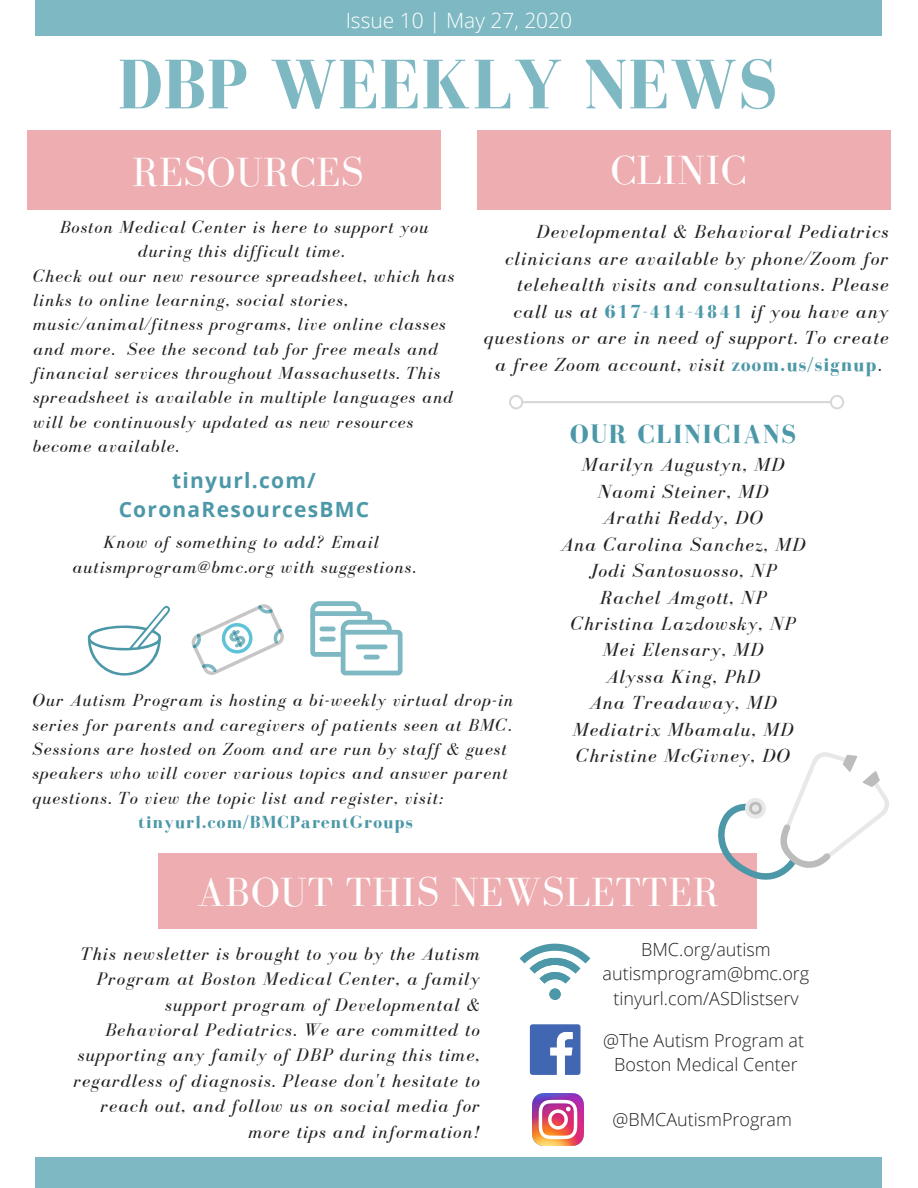
<style>
.page{position:relative;width:918px;height:1188px;background:#fff}
.page>*{position:absolute;margin:0;border:0;box-sizing:border-box;transform-origin:0 0}
.t1{font:700 72px "Bodoni FLF";letter-spacing:.01em;color:#7eb9c3}
.t2{font:42px "Bodoni FLF";letter-spacing:.01em;color:#fff}
.t3{font:700 27px "Bodoni FLF";letter-spacing:.06em;color:#4c98a8}
.t4{font:700 21px/28.5px "Open Sans";letter-spacing:.06em;color:#4c98a8;text-align:center}
.t5{font:300 21px "Open Sans";color:#fff}
.t6{font:italic 19.5px/26.4px "Bodoni FLF";letter-spacing:.06em;color:#222;text-align:center}
.t7{font:italic 18.75px/25.3px "Bodoni FLF";letter-spacing:.06em;color:#222;text-align:right}
.t8{font:italic 18px/24.3px "Bodoni FLF";letter-spacing:.06em;color:#222;text-align:center}
.t9{font:300 18px/24.8px "Open Sans";color:#222;text-align:center}
.t10{font:700 18px "Bodoni FLF";letter-spacing:.06em;color:#4c98a8}
.s1{font-weight:700;font-style:normal;color:#4c98a8}
.s2{font-style:normal}
</style>
<div class="page">
<div style="left:36px;top:1157px;width:846px;height:31px;background:#7eb9c3"></div>
<div style="left:36px;top:0;width:846px;height:36px;background:#7eb9c3"></div>
<div style="left:159px;top:853px;width:598px;height:76px;background:#eeadb0"></div>
<svg style="left:192px;top:604px;width:92px;height:71px"></svg>
<svg style="left:530px;top:1024px;width:50px;height:51px"></svg>
<img style="left:532px;top:1094px;width:52px;height:52px">
<svg style="left:520px;top:944px;width:70px;height:56px"></svg>
<div style="left:549px;top:988px;width:12px;height:12px;background:#4c98a8;border-radius:50%"></div>
<div style="left:27px;top:130px;width:414px;height:80px;background:#eeadb0"></div>
<div style="left:477px;top:130px;width:414px;height:80px;background:#eeadb0"></div>
<svg style="left:509px;top:395px;width:335px;height:14px"></svg>
<svg style="left:88px;top:606px;width:82px;height:70px"></svg>
<svg style="left:310px;top:601px;width:93px;height:74px"></svg>
<hr style="left:356px;top:645px;width:32px;height:4px;background:#7eb9c3;border-radius:2px">
<hr style="left:364px;top:655px;width:16px;height:4px;background:#7eb9c3;border-radius:2px">
<svg style="left:718px;top:752px;width:171px;height:128px"></svg>
<p class="t5" style="left:346px;top:6px;width:228px">Issue 10 | May 27, 2020</p>
<h1 class="t1" style="left:117px;top:45px;width:662px">DBP WEEKLY NEWS</h1>
<h2 class="t2" style="left:132px;top:150px;width:233px">RESOURCES</h2>
<h2 class="t2" style="left:610px;top:147px;width:138px">CLINIC</h2>
<p class="t8" style="left:60px;top:215px;width:370px">Boston Medical Center is here to support you</p>
<p class="t8" style="left:138px;top:239px;width:208px">during this difficult time.</p>
<p class="t8" style="left:33px;top:264px;width:423px">Check out our new resource spreadsheet, which has</p>
<p class="t8" style="left:33px;top:288px;width:316px">links to online learning, social stories,</p>
<p class="t8" style="left:33px;top:312px;width:414px">music/animal/fitness programs, live online classes</p>
<p class="t8" style="left:33px;top:337px;width:406px">and more. See the second tab for free meals and</p>
<p class="t8" style="left:33px;top:361px;width:409px">financial services throughout Massachusetts. This</p>
<p class="t8" style="left:33px;top:385px;width:421px">spreadsheet is available in multiple languages and</p>
<p class="t8" style="left:33px;top:410px;width:382px">will be continuously updated as new resources</p>
<p class="t8" style="left:33px;top:434px;width:147px">become available.</p>
<p class="t4" style="left:119px;top:466px;width:252px">tinyurl.com/<br>CoronaResourcesBMC</p>
<p class="t8" style="left:72px;top:530px;width:345px">Know of something to add? Email autismprogram@bmc.org with suggestions.</p>
<p class="t6" style="left:536px;top:219px;width:354px">Developmental &amp; Behavioral Pediatrics</p>
<p class="t6" style="left:505px;top:245px;width:385px">clinicians are available by phone/Zoom for</p>
<p class="t6" style="left:517px;top:272px;width:373px">telehealth visits and consultations. Please</p>
<p class="t6" style="left:514px;top:298px;width:376px">call us at <span class="s1">617-414-4841</span> if you have any</p>
<p class="t6" style="left:484px;top:325px;width:406px">questions or are in need of support. To create</p>
<p class="t6" style="left:495px;top:351px;width:388px">a free Zoom account, visit <span class="s1">zoom.us/signup</span><span class="s2">.</span></p>
<h3 class="t3" style="left:570px;top:419px;width:228px">OUR CLINICIANS</h3>
<p class="t6" style="left:561px;top:452px;width:246px">Marilyn Augustyn, MD<br>Naomi Steiner, MD<br>Arathi Reddy, DO<br>Ana Carolina Sanchez, MD<br>Jodi Santosuosso, NP<br>Rachel Amgott, NP<br>Christina Lazdowsky, NP<br>Mei Elensary, MD<br>Alyssa King, PhD<br>Ana Treadaway, MD<br>Mediatrix Mbamalu, MD<br>Christine McGivney, DO</p>
<p class="t8" style="left:33px;top:688px;width:482px;text-align:left">Our Autism Program is hosting a bi-weekly virtual drop-in series for parents and caregivers of patients seen at BMC.<br>Sessions are hosted on Zoom and are run by staff &amp; guest speakers who will cover various topics and answer parent questions. To view the topic list and register, visit:</p>
<p class="t10" style="left:138px;top:812px;width:276px">tinyurl.com/BMCParentGroups</p>
<h2 class="t2" style="left:197px;top:869px;width:523px">ABOUT THIS NEWSLETTER</h2>
<p class="t9" style="left:603px;top:936px;width:208px">BMC.org/autism autismprogram@bmc.org tinyurl.com/ASDlistserv</p>
<p class="t9" style="left:603px;top:1027px;width:202px">@The Autism Program at<br>Boston Medical Center</p>
<p class="t7" style="left:73px;top:941px;width:408px">This newsletter is brought to you by the Autism Program at Boston Medical Center, a family support program of Developmental &amp; Behavioral Pediatrics. We are committed to supporting any family of DBP during this time, regardless of diagnosis. Please don't hesitate to reach out, and follow us on social media for more tips and information!</p>
<p class="t9" style="left:613px;top:1107px;width:181px">@BMCAutismProgram</p>
</div>
